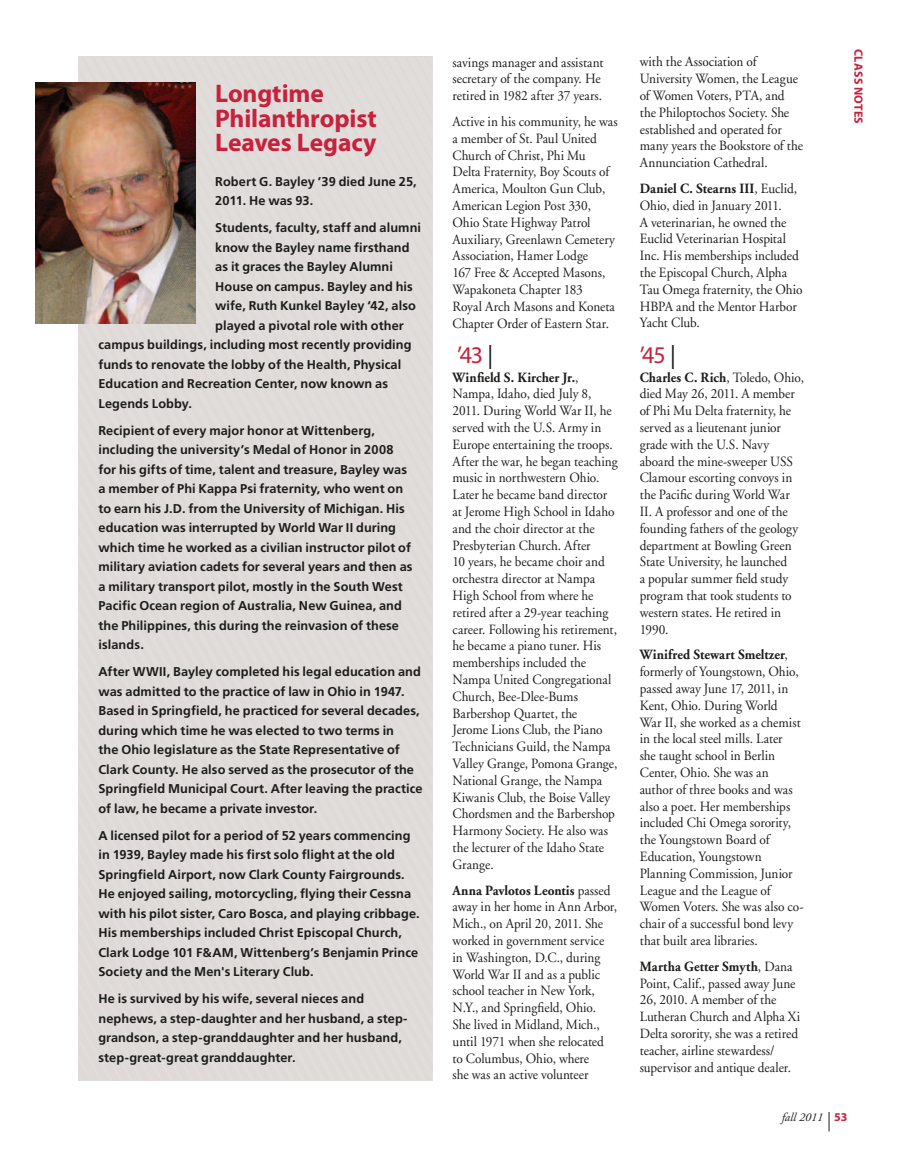
<style>
.page{position:relative;width:905px;height:1175px;background:#fff}
.page>*{position:absolute;margin:0;border:0;box-sizing:border-box;transform-origin:0 0}
.t1{font:700 25.5px/24.8px "Myriad Pro";letter-spacing:-.005em;color:#c7213d}
.t2{font:24px "Myriad Pro";color:#c7213d}
.t3{font:14.1px/16.8px "Adobe Garamond";color:#1c1c1a;scale:.94 1}
.t4{font:700 12.75px/19.5px "Frutiger";letter-spacing:.005em;color:#1c1c1a}
.t5{font:italic 12px "Adobe Garamond";color:#1c1c1a}
.t6{font:700 12px "Myriad Pro";letter-spacing:.02em;color:#c7213d}
.s1{color:#1c1c1a}
.s2{font-weight:700}
.s3{font-family:"Myriad Pro";font-weight:700;font-style:normal;color:#c7213d}
</style>
<div class="page">
<svg style="left:828px;top:1112px;width:1px;height:19px"></svg>
<div style="left:78px;top:57px;width:355px;height:1023px;background:#dfdcd9"></div>
<img style="left:35px;top:82px;width:161px;height:241px">
<p class="t1" style="left:215px;top:80px;width:163px">Longtime<br>Philanthropist<br>Leaves Legacy</p>
<p class="t4" style="left:215px;top:171px;width:203px">Robert G. Bayley ’39 died June 25,<br>2011. He was 93.</p>
<p class="t4" style="left:215px;top:218px;width:207px">Students, faculty, staff and alumni</p>
<p class="t4" style="left:215px;top:237px;width:196px">know the Bayley name firsthand</p>
<p class="t4" style="left:215px;top:257px;width:179px">as it graces the Bayley Alumni</p>
<p class="t4" style="left:215px;top:276px;width:199px">House on campus. Bayley and his</p>
<p class="t4" style="left:215px;top:296px;width:202px">wife, Ruth Kunkel Bayley ‘42, also</p>
<p class="t4" style="left:215px;top:315px;width:190px">played a pivotal role with other</p>
<p class="t4" style="left:98px;top:335px;width:314px">campus buildings, including most recently providing</p>
<p class="t4" style="left:98px;top:354px;width:304px">funds to renovate the lobby of the Health, Physical</p>
<p class="t4" style="left:98px;top:374px;width:291px">Education and Recreation Center, now known as</p>
<p class="t4" style="left:98px;top:393px;width:95px">Legends Lobby.</p>
<p class="t4" style="left:98px;top:420px;width:315px">Recipient of every major honor at Wittenberg, including the university’s Medal of Honor in 2008 for his gifts of time, talent and treasure, Bayley was a member of Phi Kappa Psi fraternity, who went on to earn his J.D. from the University of Michigan. His education was interrupted by World War II during which time he worked as a civilian instructor pilot of military aviation cadets for several years and then as a military transport pilot, mostly in the South West Pacific Ocean region of Australia, New Guinea, and the Philippines, this during the reinvasion of these islands.</p>
<p class="t4" style="left:98px;top:662px;width:325px">After WWII, Bayley completed his legal education and was admitted to the practice of law in Ohio in 1947.<br>Based in Springfield, he practiced for several decades, during which time he was elected to two terms in<br>the Ohio legislature as the State Representative of Clark County. He also served as the prosecutor of the Springfield Municipal Court. After leaving the practice of law, he became a private investor.</p>
<p class="t4" style="left:98px;top:825px;width:323px">A licensed pilot for a period of 52 years commencing in 1939, Bayley made his first solo flight at the old Springfield Airport, now Clark County Fairgrounds.<br>He enjoyed sailing, motorcycling, flying their Cessna with his pilot sister, Caro Bosca, and playing cribbage.<br>His memberships included Christ Episcopal Church, Clark Lodge 101 F&amp;AM, Wittenberg’s Benjamin Prince Society and the Men's Literary Club.</p>
<p class="t4" style="left:98px;top:989px;width:310px">He is survived by his wife, several nieces and nephews, a step-daughter and her husband, a step&shy;grandson, a step-granddaughter and her husband, step-great-great granddaughter.</p>
<p class="t3" style="left:452px;top:54px;width:162px">savings manager and assistant secretary of the company. He retired in 1982 after 37 years.</p>
<p class="t3" style="left:452px;top:113px;width:177px">Active in his community, he was a member of St. Paul United<br>Church of Christ, Phi Mu<br>Delta Fraternity, Boy Scouts of<br>America, Moulton Gun Club,<br>American Legion Post 330,<br>Ohio State Highway Patrol<br>Auxiliary, Greenlawn Cemetery<br>Association, Hamer Lodge<br>167 Free &amp; Accepted Masons,<br>Wapakoneta Chapter 183<br>Royal Arch Masons and Koneta<br>Chapter Order of Eastern Star.</p>
<p class="t2" style="left:457px;top:340px;width:38px">’43 <span class="s1">|</span></p>
<p class="t3" style="left:452px;top:369px;width:177px"><span class="s2">Winfield S. Kircher Jr.</span>,<br>Nampa, Idaho, died July 8,<br>2011. During World War II, he served with the U.S. Army in<br>Europe entertaining the troops.<br>After the war, he began teaching music in northwestern Ohio.<br>Later he became band director at Jerome High School in Idaho and the choir director at the<br>Presbyterian Church. After<br>10 years, he became choir and orchestra director at Nampa<br>High School from where he retired after a 29-year teaching career. Following his retirement, he became a piano tuner. His memberships included the<br>Nampa United Congregational<br>Church, Bee-Dlee-Bums<br>Barbershop Quartet, the<br>Jerome Lions Club, the Piano<br>Technicians Guild, the Nampa<br>Valley Grange, Pomona Grange,<br>National Grange, the Nampa<br>Kiwanis Club, the Boise Valley<br>Chordsmen and the Barbershop<br>Harmony Society. He also was the lecturer of the Idaho State<br>Grange.</p>
<p class="t3" style="left:452px;top:882px;width:176px"><span class="s2">Anna Pavlotos Leontis</span> passed away in her home in Ann Arbor,<br>Mich., on April 20, 2011. She worked in government service in Washington, D.C., during<br>World War II and as a public school teacher in New York,<br>N.Y., and Springfield, Ohio.<br>She lived in Midland, Mich., until 1971 when she relocated to Columbus, Ohio, where<br>she was an active volunteer</p>
<p class="t3" style="left:639px;top:54px;width:175px">with the Association of<br>University Women, the League of Women Voters, PTA, and the Philoptochos Society. She established and operated for many years the Bookstore of the<br>Annunciation Cathedral.</p>
<p class="t3" style="left:639px;top:180px;width:175px"><span class="s2">Daniel C. Stearns III</span>, Euclid,<br>Ohio, died in January 2011.<br>A veterinarian, he owned the<br>Euclid Veterinarian Hospital<br>Inc. His memberships included the Episcopal Church, Alpha<br>Tau Omega fraternity, the Ohio<br>HBPA and the Mentor Harbor<br>Yacht Club.</p>
<p class="t2" style="left:639px;top:340px;width:38px">’45 <span class="s1">|</span></p>
<p class="t3" style="left:639px;top:369px;width:176px"><span class="s2">Charles C. Rich</span>, Toledo, Ohio, died May 26, 2011. A member of Phi Mu Delta fraternity, he served as a lieutenant junior grade with the U.S. Navy aboard the mine-sweeper USS<br>Clamour escorting convoys in the Pacific during World War<br>II. A professor and one of the founding fathers of the geology department at Bowling Green<br>State University, he launched<br>a popular summer field study program that took students to western states. He retired in<br>1990.</p>
<p class="t3" style="left:639px;top:647px;width:176px"><span class="s2">Winifred Stewart Smeltzer</span>, formerly of Youngstown, Ohio, passed away June 17, 2011, in<br>Kent, Ohio. During World<br>War II, she worked as a chemist in the local steel mills. Later<br>she taught school in Berlin<br>Center, Ohio. She was an author of three books and was also a poet. Her memberships included Chi Omega sorority, the Youngstown Board of<br>Education, Youngstown<br>Planning Commission, Junior<br>League and the League of<br>Women Voters. She was also co&shy;chair of a successful bond levy that built area libraries.</p>
<p class="t3" style="left:639px;top:958px;width:172px"><span class="s2">Martha Getter Smyth</span>, Dana<br>Point, Calif., passed away June<br>26, 2010. A member of the<br>Lutheran Church and Alpha Xi<br>Delta sorority, she was a retired teacher, airline stewardess/ supervisor and antique dealer.</p>
<p class="t6" style="left:866px;top:49px;width:76px;rotate:90deg">CLASS NOTES</p>
<p class="t5" style="left:781px;top:1110px;width:67px">fall 2011 <span class="s3">53</span></p>
</div>
